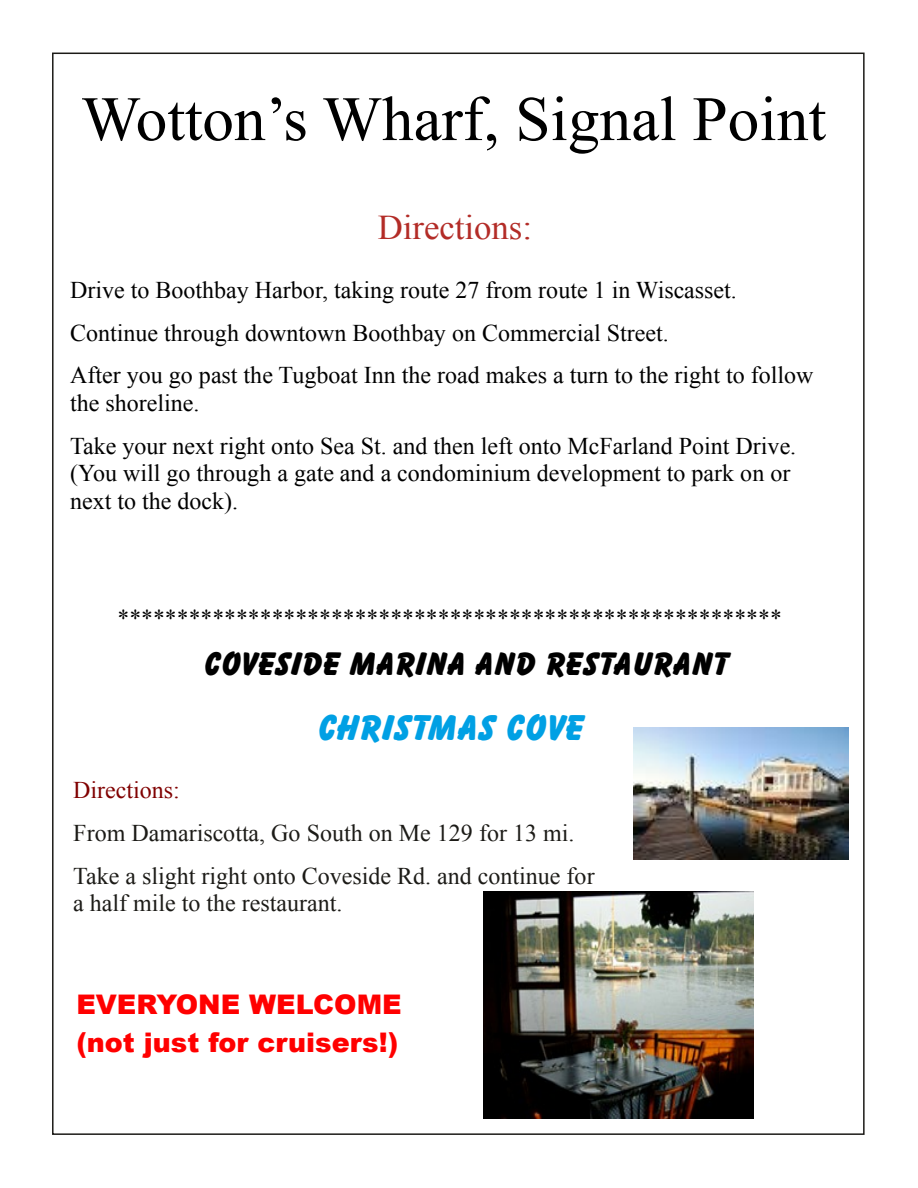
<style>
.page{position:relative;width:918px;height:1188px;background:#fff}
.page>*{position:absolute;margin:0;border:0;box-sizing:border-box;transform-origin:0 0}
.t1{font:63.15px "Times New Roman";color:#000}
.t2{font:34.65px "Balloonist SF Bold";color:#00a0e4}
.t3{font:34.65px "Times New Roman";color:#b32c27}
.t4{font:31.5px "Balloonist SF Bold";color:#000}
.t5{font:900 27px/38.1px "Arial";color:#f00}
.t6{font:24px/42.6px "Times New Roman";color:#000}
.t7{font:24px/42.6px "Times New Roman";color:#1c1b17}
.t8{font:24px "Times New Roman";color:#800000}
.t9{font:23.7px "Times New Roman";color:#000}
</style>
<div class="page">
<img style="left:633px;top:727px;width:216px;height:133px">
<img style="left:484px;top:891px;width:270px;height:228px">
<h1 class="t1" style="left:81px;top:96px;width:746px">Wotton’s Wharf, Signal Point</h1>
<h2 class="t3" style="left:378px;top:215px;width:156px">Directions:</h2>
<p class="t6" style="left:70px;top:271px;width:745px">Drive to Boothbay Harbor, taking route 27 from route 1 in Wiscasset.<br>Continue through downtown Boothbay on Commercial Street.<br>After you go past the Tugboat Inn the road makes a turn to the right to follow</p>
<p class="t6" style="left:70px;top:384px;width:728px">the shoreline.<br>Take your next right onto Sea St. and then left onto McFarland Point Drive.</p>
<p class="t6" style="left:70px;top:462px;width:722px;line-height:27.6px">(You will go through a gate and a condominium development to park on or next to the dock).</p>
<p class="t9" style="left:117px;top:610px;width:666px">********************************************************</p>
<h3 class="t4" style="left:201px;top:652px;width:526px">COVESIDE MARINA AND RESTAURANT</h3>
<h2 class="t2" style="left:315px;top:714px;width:268px">CHRISTMAS COVE</h2>
<p class="t8" style="left:73px;top:782px;width:108px">Directions:</p>
<p class="t7" style="left:73px;top:814px;width:523px">From Damariscotta, Go South on Me 129 for 13 mi.<br>Take a slight right onto Coveside Rd. and continue for</p>
<p class="t7" style="left:73px;top:884px;width:271px">a half mile to the restaurant.</p>
<p class="t5" style="left:76px;top:988px;width:327px">EVERYONE WELCOME (not just for cruisers!)</p>
</div>
